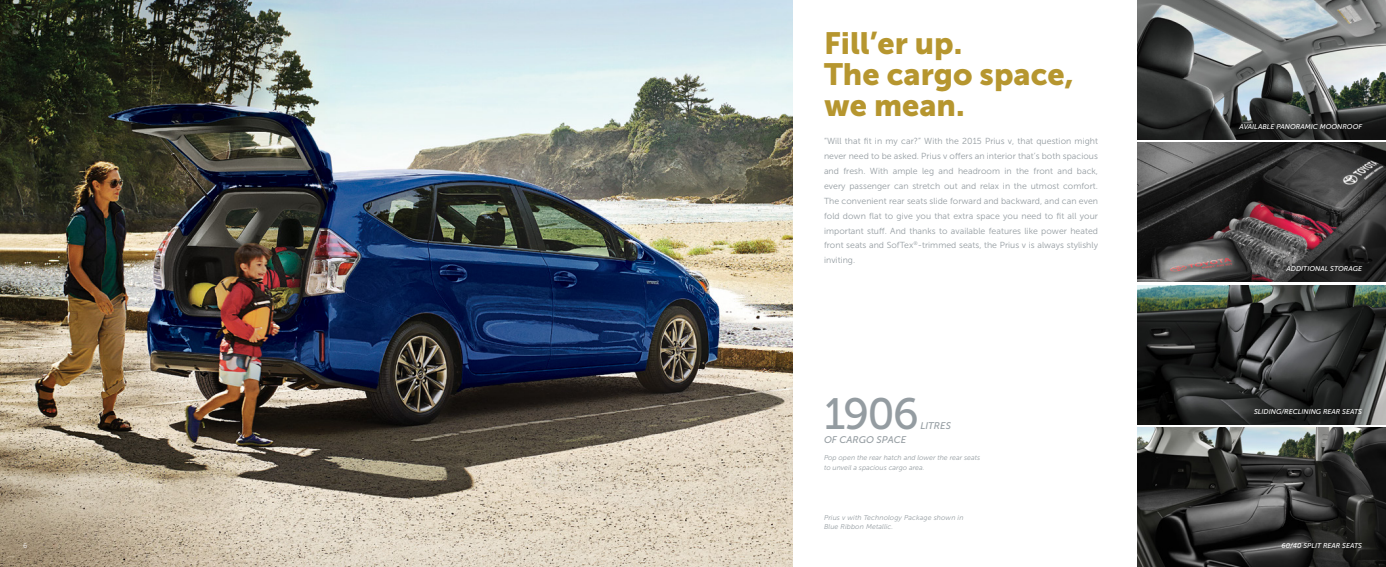
<style>
.page{position:relative;width:1386px;height:567px;background:#fff}
.page>*{position:absolute;margin:0;border:0;box-sizing:border-box;transform-origin:0 0}
.t1{font:43.75px "Museo Sans 500";color:#949ca1}
.t2{font:30.62px/30.6px "Museo Sans 900";color:#b6962f}
.t3{font:italic 9.62px "Museo Sans 500";letter-spacing:.005em;color:#949ca1}
.t4{font:8.75px/14.9px "Museo Sans 300";letter-spacing:.005em;color:#949ca1;text-align:justify}
.t5{font:italic 7px/9.2px "Museo Sans 300";color:#949ca1}
.t6{font:italic 7px "Museo Sans 500";color:#fff}
.t7{font:7px "Museo Sans 300";color:#fff}
</style>
<div class="page">
<img style="left:0;top:0;width:793px;height:567px">
<img style="left:1137px;top:143px;width:249px;height:139px">
<img style="left:1137px;top:285px;width:249px;height:139px">
<img style="left:1137px;top:428px;width:249px;height:139px">
<img style="left:1137px;top:0;width:249px;height:139px">
<p class="t7" style="left:23px;top:542px;width:6px">6</p>
<h2 class="t2" style="left:824px;top:28px;width:251px">Fill’er up.<br>The cargo space, we mean.</h2>
<p class="t4" style="left:824px;top:134px;width:276px">“Will that fit in my car?” With the 2015 Prius v, that question might never need to be asked. Prius v offers an interior that’s both spacious and fresh. With ample leg and headroom in the front and back, every passenger can stretch out and relax in the utmost comfort.<br>The convenient rear seats slide forward and backward, and can even fold down flat to give you that extra space you need to fit all your important stuff. And thanks to available features like power heated front seats and SofTex<sup>®</sup>-trimmed seats, the Prius v is always stylishly inviting.</p>
<h1 class="t1" style="left:824px;top:390px;width:97px">1906</h1>
<p class="t3" style="left:920px;top:420px;width:32px">LITRES</p>
<p class="t3" style="left:824px;top:434px;width:84px">OF CARGO SPACE</p>
<p class="t5" style="left:824px;top:453px;width:158px">Pop open the rear hatch and lower the rear seats to unveil a spacious cargo area.</p>
<p class="t5" style="left:824px;top:513px;width:141px">Prius v with Technology Package shown in<br>Blue Ribbon Metallic.</p>
<p class="t6" style="left:1239px;top:123px;width:124px">AVAILABLE PANORAMIC MOONROOF</p>
<p class="t6" style="left:1287px;top:265px;width:77px">ADDITIONAL STORAGE</p>
<p class="t6" style="left:1254px;top:408px;width:109px">SLIDING/RECLINING REAR SEATS</p>
<p class="t6" style="left:1282px;top:542px;width:82px">60/40 SPLIT REAR SEATS</p>
</div>
